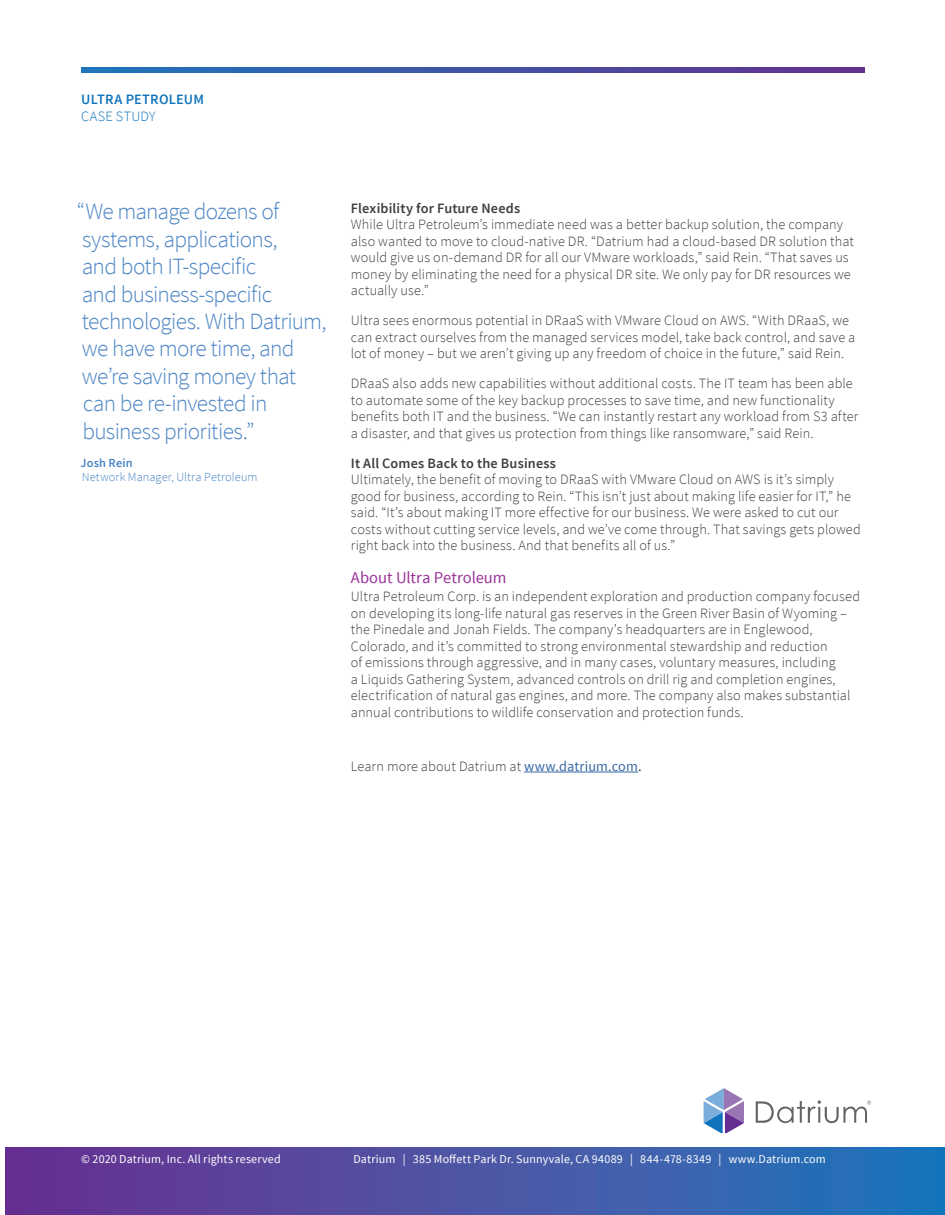
<style>
.page{position:relative;width:945px;height:1215px;background:#fff}
.page>*{position:absolute;margin:0;border:0;box-sizing:border-box;transform-origin:0 0}
.Large_Color_Body_Int{font:300 23.25px/27.5px "Source Sans Pro";letter-spacing:-.03em;color:#4a83c4}
.Purple_Body_Header1{font:16.5px "Source Sans Pro";color:#939}
.Body_Text_1_SSP_Ligh{font:300 14.25px/16.5px "Source Sans Pro";letter-spacing:.005em;color:#3e3e3f}
.subhead1{font:600 14.25px "Source Sans Pro";letter-spacing:.01em;color:#3e3e3f}
.t1{font:600 14.25px "Source Sans Pro";letter-spacing:.015em;color:#1074bc}
.t2{font:300 14.25px "Source Sans Pro";letter-spacing:.015em;color:#1074bc}
.t3{font:300 12.3px "Source Sans Pro";letter-spacing:.01em;color:#4a83c4}
.t4{font:600 12.3px "Source Sans Pro";letter-spacing:.01em;color:#4a83c4}
.t5{font:12px "Source Sans Pro";letter-spacing:.015em;color:#fff}
.s1{font-weight:400;color:#3667a4}
.s2{font-weight:400}
</style>
<div class="page">
<hr style="left:524px;top:772px;width:114px;height:1px;background:#3667a4">
<svg style="left:81px;top:68px;width:783px;height:5px;background:#4053a5"></svg>
<div style="left:6px;top:1148px;width:939px;height:67px;background:linear-gradient(to right,#6e3090,#2278bb)"></div>
<svg style="left:704px;top:1088px;width:40px;height:45px"></svg>
<svg style="left:756px;top:1100px;width:115px;height:23px"></svg>
<p class="t1" style="left:81px;top:90px;width:124px">ULTRA PETROLEUM</p>
<p class="t2" style="left:81px;top:108px;width:76px">CASE STUDY</p>
<p class="Large_Color_Body_Int" style="left:77px;top:198px;width:251px">“We manage dozens of systems, applications,<br>and both IT-specific<br>and business-specific technologies. With Datrium, we have more time, and we’re saving money that can be re-invested in business priorities.”</p>
<p class="t4" style="left:81px;top:455px;width:54px">Josh Rein</p>
<p class="t3" style="left:82px;top:469px;width:177px">Network Manager, Ultra Petroleum</p>
<p class="subhead1" style="left:351px;top:199px;width:171px">Flexibility for Future Needs</p>
<p class="Body_Text_1_SSP_Ligh" style="left:351px;top:216px;width:505px">While Ultra Petroleum’s immediate need was a better backup solution, the company also wanted to move to cloud-native DR. “Datrium had a cloud-based DR solution that would give us on-demand DR for all our VMware workloads,” said Rein. “That saves us money by eliminating the need for a physical DR site. We only pay for DR resources we actually use.”</p>
<p class="Body_Text_1_SSP_Ligh" style="left:351px;top:312px;width:506px">Ultra sees enormous potential in DRaaS with VMware Cloud on AWS. “With DRaaS, we can extract ourselves from the managed services model, take back control, and save a lot of money – but we aren’t giving up any freedom of choice in the future,” said Rein.</p>
<p class="Body_Text_1_SSP_Ligh" style="left:351px;top:375px;width:509px">DRaaS also adds new capabilities without additional costs. The IT team has been able to automate some of the key backup processes to save time, and new functionality benefits both IT and the business. “We can instantly restart any workload from S3 after a disaster, and that gives us protection from things like ransomware,” said Rein.</p>
<p class="subhead1" style="left:351px;top:454px;width:207px">It All Comes Back to the Business</p>
<p class="Body_Text_1_SSP_Ligh" style="left:351px;top:471px;width:512px">Ultimately, the benefit of moving to DRaaS with VMware Cloud on AWS is it’s simply good for business, according to Rein. “This isn’t just about making life easier for IT,” he said. “It’s about making IT more effective for our business. We were asked to cut our costs without cutting service levels, and we’ve come through. That savings gets plowed right back into the business. And that benefits all of us.”</p>
<p class="Purple_Body_Header1" style="left:351px;top:568px;width:157px">About Ultra Petroleum</p>
<p class="Body_Text_1_SSP_Ligh" style="left:351px;top:589px;width:511px">Ultra Petroleum Corp. is an independent exploration and production company focused on developing its long-life natural gas reserves in the Green River Basin of Wyoming – the Pinedale and Jonah Fields. The company’s headquarters are in Englewood, Colorado, and it’s committed to strong environmental stewardship and reduction<br>of emissions through aggressive, and in many cases, voluntary measures, including<br>a Liquids Gathering System, advanced controls on drill rig and completion engines, electrification of natural gas engines, and more. The company also makes substantial annual contributions to wildlife conservation and protection funds.</p>
<p class="Body_Text_1_SSP_Ligh" style="left:351px;top:758px;width:292px">Learn more about Datrium at <span class="s1">www.datrium.com</span><span class="s2">.</span></p>
<p class="t5" style="left:81px;top:1152px;width:201px">© 2020 Datrium, Inc. All rights reserved</p>
<p class="t5" style="left:353px;top:1152px;width:474px">Datrium | 385 Moffett Park Dr. Sunnyvale, CA 94089 | 844-478-8349 | www.Datrium.com</p>
</div>
